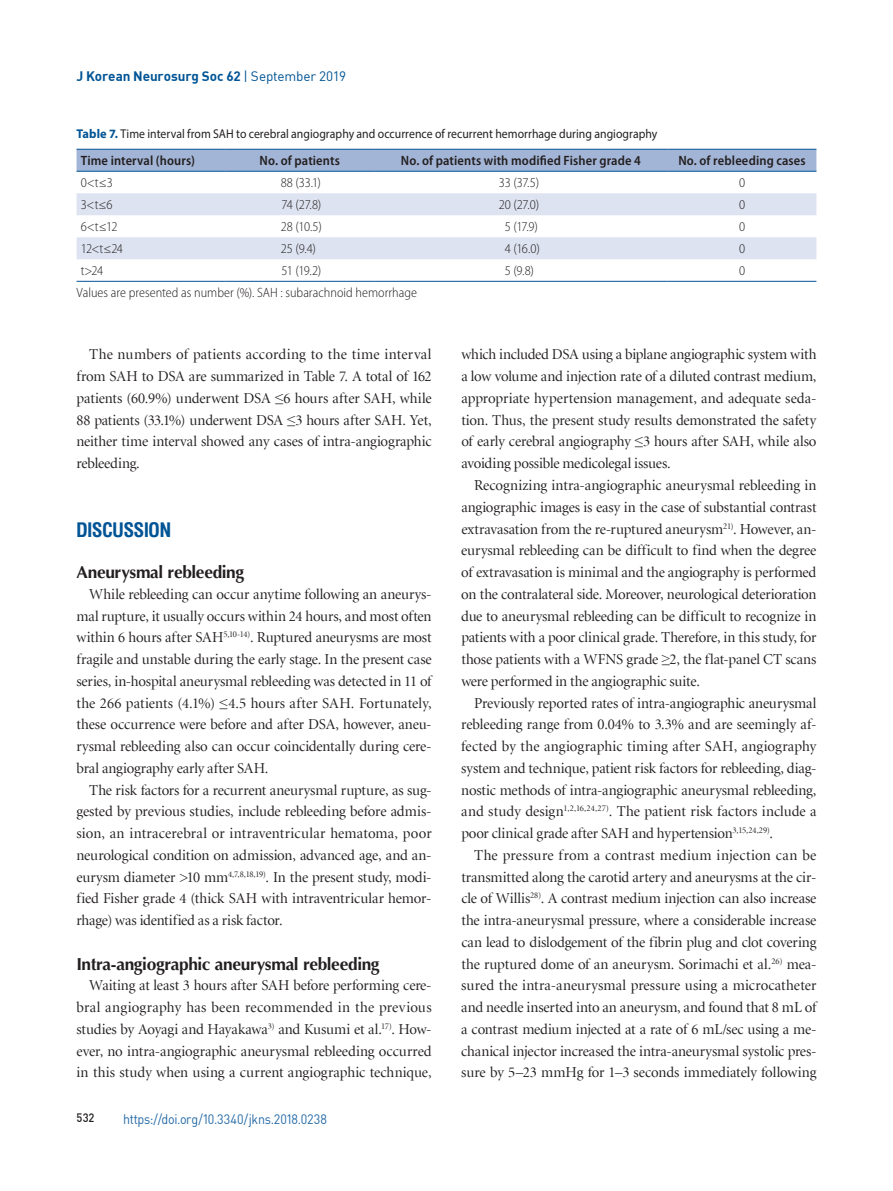
<style>
.page{position:relative;width:893px;height:1191px;background:#fff}
.page>*{position:absolute;margin:0;border:0;box-sizing:border-box;transform-origin:0 0}
.t1{font:700 condensed 19.5px "Helvetica";letter-spacing:-.04em;color:#005495}
.t2{font:700 17.25px "Optima";letter-spacing:-.02em;color:#231f20}
.t3{font:15px/21.8px "Minion LT Display";letter-spacing:-.005em;color:#231f20;text-align:justify}
.t4{font:300 semi-condensed 13.5px "Myriad Pro";color:#231f20}
.t5{font:600 semi-condensed 13.5px "Myriad Pro";letter-spacing:.01em;color:#231f20}
.t6{font:13.5px "DIN";letter-spacing:-.02em;color:#2369a5;scale:.93 1}
.t7{font:700 13.5px "DIN";letter-spacing:-.005em;color:#005495}
.t8{font:12.75px "Myriad Pro";letter-spacing:.005em;color:#231f20;scale:.92 1}
.t9{font:12px "Dinmed";color:#231f20;scale:.93 1}
.s1{font-weight:400}
.s2{font-weight:700;color:#005495}
.s3{font-family:"Times New Roman"}
</style>
<div class="page">
<div style="left:77px;top:150px;width:739px;height:21px;background:#a3b5d6"></div>
<svg style="left:77px;top:193px;width:739px;height:66px;fill:#dde3f0"></svg>
<hr style="left:77px;top:149px;width:148px;height:1px;background:#005495">
<hr style="left:225px;top:149px;width:149px;height:1px;background:#005495">
<hr style="left:374px;top:149px;width:294px;height:1px;background:#005495">
<hr style="left:668px;top:149px;width:148px;height:1px;background:#005495">
<hr style="left:77px;top:171px;width:148px;height:1px;background:#005495">
<hr style="left:225px;top:171px;width:149px;height:1px;background:#005495">
<hr style="left:374px;top:171px;width:294px;height:1px;background:#005495">
<hr style="left:668px;top:171px;width:148px;height:1px;background:#005495">
<hr style="left:77px;top:281px;width:148px;height:1px;background:#005495">
<hr style="left:225px;top:281px;width:149px;height:1px;background:#005495">
<hr style="left:374px;top:281px;width:294px;height:1px;background:#005495">
<hr style="left:668px;top:281px;width:148px;height:1px;background:#005495">
<p class="t7" style="left:76px;top:68px;width:271px">J Korean Neurosurg Soc 62 <span class="s1">| September 2019</span></p>
<p class="t8" style="left:77px;top:126px;width:633px"><span class="s2">Table 7.</span> Time interval from SAH to cerebral angiography and occurrence of recurrent hemorrhage during angiography</p>
<p class="t5" style="left:81px;top:152px;width:116px">Time interval (hours)</p>
<p class="t5" style="left:260px;top:152px;width:82px">No. of patients</p>
<p class="t5" style="left:401px;top:152px;width:242px">No. of patients with modified Fisher grade 4</p>
<p class="t5" style="left:678px;top:152px;width:129px">No. of rebleeding cases</p>
<p class="t4" style="left:81px;top:174px;width:33px">0&lt;t≤3</p>
<p class="t4" style="left:281px;top:174px;width:42px">88 (33.1)</p>
<p class="t4" style="left:499px;top:174px;width:42px">33 (37.5)</p>
<p class="t4" style="left:739px;top:174px;width:8px">0</p>
<p class="t4" style="left:81px;top:196px;width:33px">3&lt;t≤6</p>
<p class="t4" style="left:282px;top:196px;width:41px">74 (27.8)</p>
<p class="t4" style="left:499px;top:196px;width:42px">20 (27.0)</p>
<p class="t4" style="left:739px;top:196px;width:8px">0</p>
<p class="t4" style="left:81px;top:218px;width:38px">6&lt;t≤12</p>
<p class="t4" style="left:281px;top:218px;width:43px">28 (10.5)</p>
<p class="t4" style="left:505px;top:218px;width:35px">5 (17.9)</p>
<p class="t4" style="left:739px;top:218px;width:8px">0</p>
<p class="t4" style="left:81px;top:240px;width:44px">12&lt;t≤24</p>
<p class="t4" style="left:281px;top:240px;width:37px">25 (9.4)</p>
<p class="t4" style="left:505px;top:240px;width:37px">4 (16.0)</p>
<p class="t4" style="left:739px;top:240px;width:8px">0</p>
<p class="t4" style="left:81px;top:262px;width:24px">t&gt;24</p>
<p class="t4" style="left:281px;top:262px;width:41px">51 (19.2)</p>
<p class="t4" style="left:505px;top:262px;width:31px">5 (9.8)</p>
<p class="t4" style="left:739px;top:262px;width:8px">0</p>
<p class="t4" style="left:77px;top:285px;width:342px">Values are presented as number (%). SAH : subarachnoid hemorrhage</p>
<p class="t3" style="left:76px;top:344px;width:357px;text-indent:13px">The numbers of patients according to the time interval from SAH to DSA are summarized in Table 7. A total of 162 patients (60.9%) underwent DSA <span class="s3">≤</span>6 hours after SAH, while 88 patients (33.1%) underwent DSA <span class="s3">≤</span>3 hours after SAH. Yet, neither time interval showed any cases of intra-angiographic rebleeding.</p>
<h1 class="t1" style="left:76px;top:517px;width:97px">DISCUSSION</h1>
<p class="t2" style="left:77px;top:561px;width:169px">Aneurysmal rebleeding</p>
<p class="t3" style="left:76px;top:584px;width:357px;text-indent:13px">While rebleeding can occur anytime following an aneurys&shy;mal rupture, it usually occurs within 24 hours, and most often within 6 hours after SAH<sup>5,10-14)</sup>. Ruptured aneurysms are most fragile and unstable during the early stage. In the present case series, in-hospital aneurysmal rebleeding was detected in 11 of the 266 patients (4.1%) <span class="s3">≤</span>4.5 hours after SAH. Fortunately, these occurrence were before and after DSA, however, aneu&shy;rysmal rebleeding also can occur coincidentally during cere&shy;bral angiography early after SAH.</p>
<p class="t3" style="left:76px;top:779px;width:357px;text-indent:13px">The risk factors for a recurrent aneurysmal rupture, as sug&shy;gested by previous studies, include rebleeding before admis&shy;sion, an intracerebral or intraventricular hematoma, poor neurological condition on admission, advanced age, and an&shy;eurysm diameter &gt;10 mm<sup>4,7,8,18,19)</sup>. In the present study, modi&shy;fied Fisher grade 4 (thick SAH with intraventricular hemor&shy;rhage) was identified as a risk factor.</p>
<p class="t2" style="left:76px;top:953px;width:305px">Intra-angiographic aneurysmal rebleeding</p>
<p class="t3" style="left:76px;top:975px;width:357px;text-indent:13px">Waiting at least 3 hours after SAH before performing cere&shy;bral angiography has been recommended in the previous studies by Aoyagi and Hayakawa<sup>3)</sup> and Kusumi et al.<sup>17)</sup>. How&shy;ever, no intra-angiographic aneurysmal rebleeding occurred in this study when using a current angiographic technique,</p>
<p class="t9" style="left:77px;top:1109px;width:21px">532</p>
<p class="t6" style="left:123px;top:1110px;width:221px">https://doi.org/10.3340/jkns.2018.0238</p>
<p class="t3" style="left:461px;top:344px;width:357px">which included DSA using a biplane angiographic system with a low volume and injection rate of a diluted contrast medium, appropriate hypertension management, and adequate seda&shy;tion. Thus, the present study results demonstrated the safety of early cerebral angiography <span class="s3">≤</span>3 hours after SAH, while also avoiding possible medicolegal issues.</p>
<p class="t3" style="left:461px;top:475px;width:357px;text-indent:13px">Recognizing intra-angiographic aneurysmal rebleeding in angiographic images is easy in the case of substantial contrast extravasation from the re-ruptured aneurysm<sup>21)</sup>. However, an&shy;eurysmal rebleeding can be difficult to find when the degree of extravasation is minimal and the angiography is performed on the contralateral side. Moreover, neurological deterioration due to aneurysmal rebleeding can be difficult to recognize in patients with a poor clinical grade. Therefore, in this study, for those patients with a WFNS grade <span class="s3">≥</span>2, the flat-panel CT scans were performed in the angiographic suite.</p>
<p class="t3" style="left:461px;top:692px;width:357px;text-indent:13px">Previously reported rates of intra-angiographic aneurysmal rebleeding range from 0.04% to 3.3% and are seemingly af&shy;fected by the angiographic timing after SAH, angiography system and technique, patient risk factors for rebleeding, diag&shy;nostic methods of intra-angiographic aneurysmal rebleeding, and study design<sup>1,2,16,24,27)</sup>. The patient risk factors include a poor clinical grade after SAH and hypertension<sup>3,15,24,29)</sup>.</p>
<p class="t3" style="left:461px;top:845px;width:357px;text-indent:13px">The pressure from a contrast medium injection can be transmitted along the carotid artery and aneurysms at the cir&shy;cle of Willis<sup>28)</sup>. A contrast medium injection can also increase the intra-aneurysmal pressure, where a considerable increase can lead to dislodgement of the fibrin plug and clot covering the ruptured dome of an aneurysm. Sorimachi et al.<sup>26)</sup> mea&shy;sured the intra-aneurysmal pressure using a microcatheter and needle inserted into an aneurysm, and found that 8 mL of a contrast medium injected at a rate of 6 mL/sec using a me&shy;chanical injector increased the intra-aneurysmal systolic pres&shy;sure by 5–23 mmHg for 1–3 seconds immediately following</p>
</div>
